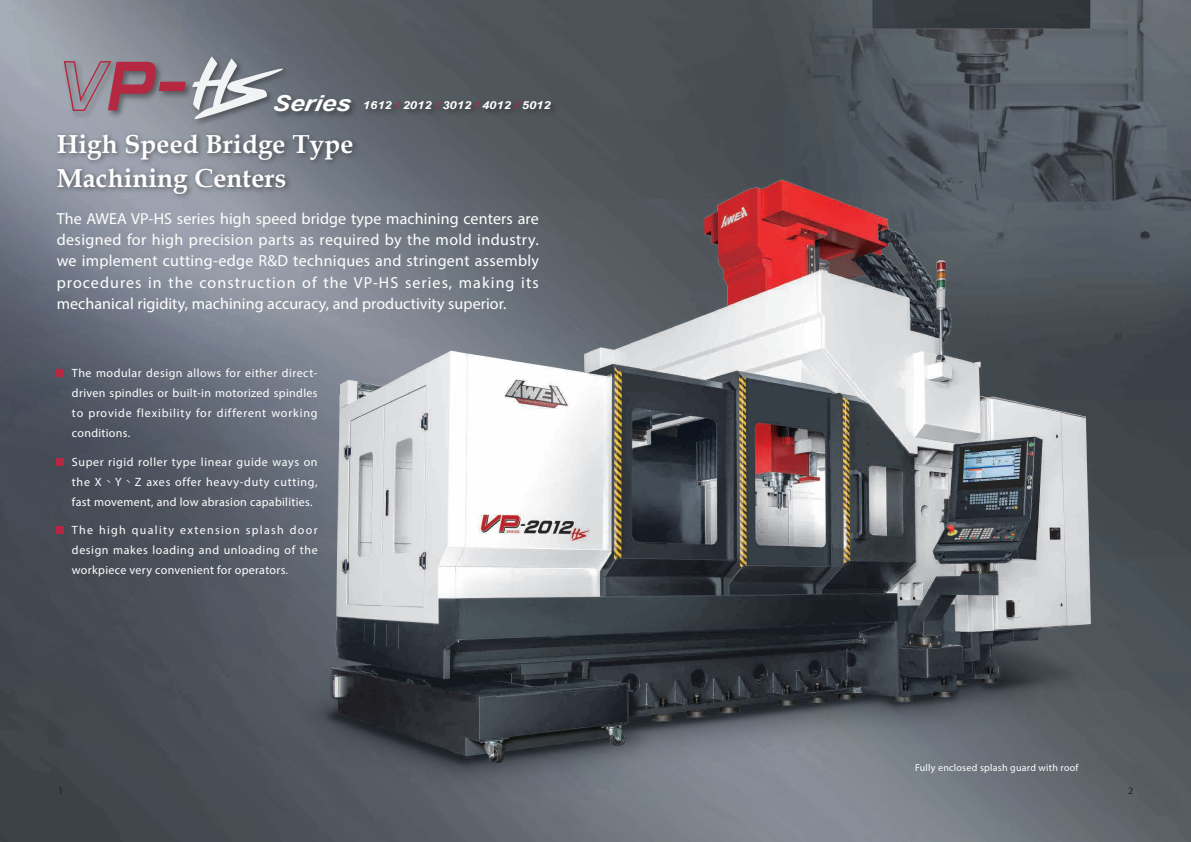
<style>
.page{position:relative;width:1191px;height:842px;background:#fff}
.page>*{position:absolute;margin:0;border:0;box-sizing:border-box;transform-origin:0 0}
.t1{font:italic 59.3px "AR Gothic 2 Ultra Distended";color:#b62841;scale:.9 1}
.t2{font:700 26px/34px "Book Antiqua";letter-spacing:.005em;color:#fff}
.t3{font:16px/21.3px "Myriad Pro";letter-spacing:.005em;color:#fff;text-align:justify}
.t4{font:12px/20px "Myriad Pro";letter-spacing:.025em;color:#fff;text-align:justify}
.t5{font:italic 700 11px "Arial";color:#fff;scale:1.18 1}
.t6{font:10px "Myriad Pro";letter-spacing:.025em;color:#fff}
.t7{font:10px "Myriad Pro";color:#231f20}
.s1{font-size:22px}
.s2{color:#b62841}
.s3{font-family:"Lin Gothic";font-weight:500}
</style>
<div class="page">
<img style="left:0;top:0;width:1191px;height:842px">
<img style="left:76px;top:53px;width:1061px;height:755px">
<div style="left:272px;top:92px;width:87px;height:27px;background:#231f20;opacity:.6"></div>
<div style="left:62px;top:59px;width:132px;height:60px;background:#231f20;opacity:.5"></div>
<svg style="left:54px;top:60px;width:59px;height:52px;background:#9a919c"></svg>
<div style="left:362px;top:99px;width:197px;height:18px;background:#231f20;opacity:.6"></div>
<div style="left:190px;top:55px;width:100px;height:72px;background:#231f20;opacity:.5"></div>
<svg style="left:191px;top:56px;width:97px;height:63px"></svg>
<div style="left:57px;top:370px;width:7px;height:7px;background:#b62841"></div>
<div style="left:57px;top:459px;width:7px;height:7px;background:#b62841"></div>
<div style="left:57px;top:527px;width:7px;height:7px;background:#b62841"></div>
<div style="left:54px;top:131px;width:306px;height:70px;background:#231f20;opacity:.6"></div>
<h1 class="t1" style="left:103px;top:59px;width:101px">P-</h1>
<p class="t5" style="left:272px;top:98px;width:238px"><span class="s1">Series</span> 1612 <span class="s2">/</span> 2012 <span class="s2">/</span> 3012 <span class="s2">/</span> 4012 <span class="s2">/</span> 5012</p>
<h2 class="t2" style="left:57px;top:127px;width:298px">High Speed Bridge Type<br>Machining Centers</h2>
<p class="t3" style="left:57px;top:208px;width:484px">The AWEA VP-HS series high speed bridge type machining centers are designed for high precision parts as required by the mold industry. we implement cutting-edge R&amp;D techniques and stringent assembly procedures in the construction of the VP-HS series, making its mechanical rigidity, machining accuracy, and productivity superior.</p>
<p class="t4" style="left:72px;top:363px;width:247px">The modular design allows for either direct&shy;driven spindles or built-in motorized spindles to provide flexibility for different working conditions.</p>
<p class="t4" style="left:72px;top:451px;width:247px">Super rigid roller type linear guide ways on the X<span class="s3">、</span>Y<span class="s3">、</span>Z axes offer heavy-duty cutting, fast movement, and low abrasion capabilities.</p>
<p class="t4" style="left:72px;top:520px;width:247px">The high quality extension splash door design makes loading and unloading of the workpiece very convenient for operators.</p>
<p class="t6" style="left:915px;top:762px;width:165px">Fully enclosed splash guard with roof</p>
<p class="t7" style="left:58px;top:784px;width:7px">1</p>
<p class="t7" style="left:1128px;top:784px;width:7px">2</p>
</div>
